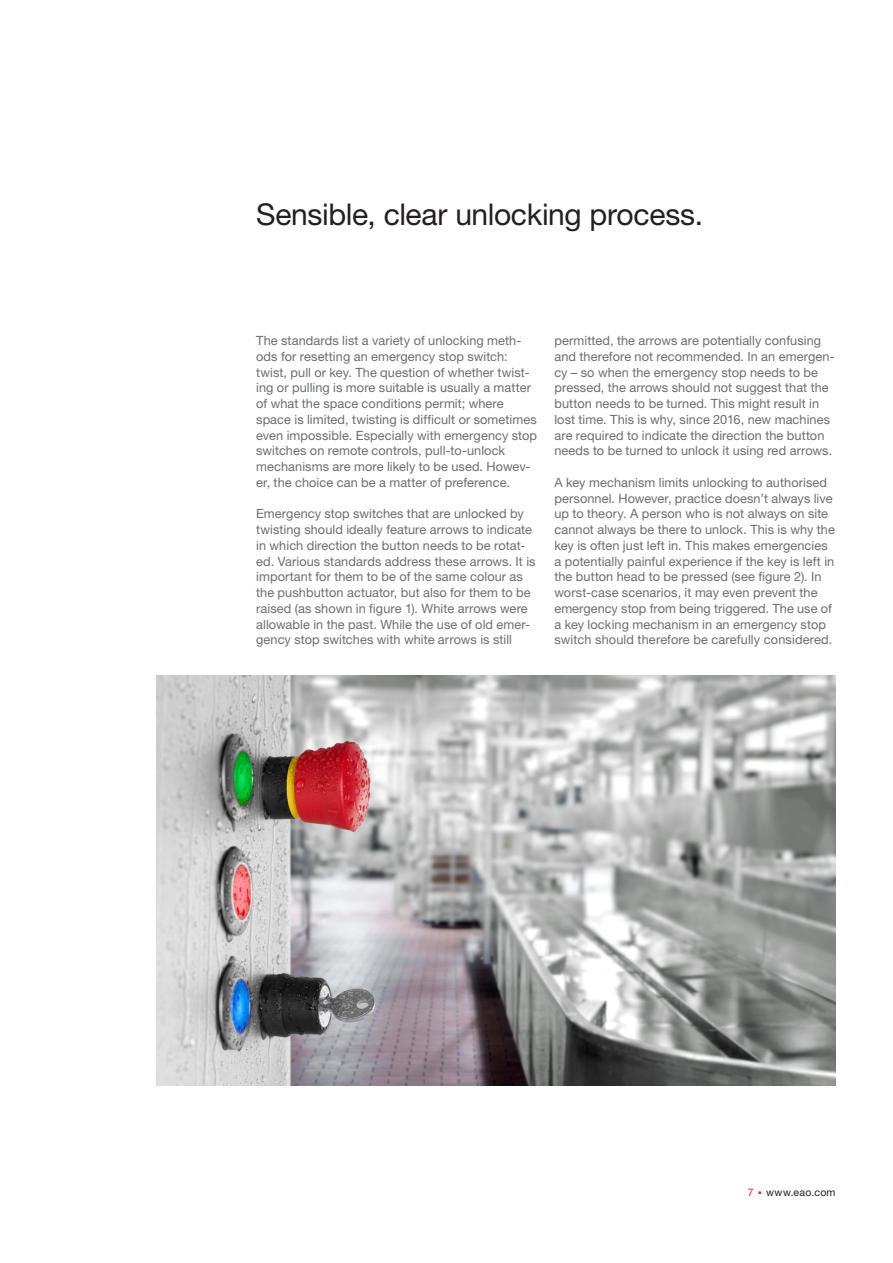
<style>
.page{position:relative;width:893px;height:1263px;background:#fff}
.page>*{position:absolute;margin:0;border:0;box-sizing:border-box;transform-origin:0 0}
.t1{font:30px "Helvetica Neue LT Std";letter-spacing:-.01em;color:#231f20}
.t2{font:12.75px/15.8px "Helvetica Neue LT Std";letter-spacing:.005em;color:#6c6d70}
.t3{font:10.5px "Helvetica Neue LT Std";letter-spacing:.025em;color:#231f20}
.s1{color:#ee1d23}
</style>
<div class="page">
<img style="left:157px;top:676px;width:679px;height:409px">
<h1 class="t1" style="left:256px;top:196px;width:448px">Sensible, clear unlocking process.</h1>
<p class="t2" style="left:256px;top:333px;width:282px">The standards list a variety of unlocking meth&shy;ods for resetting an emergency stop switch: twist, pull or key. The question of whether twist&shy;ing or pulling is more suitable is usually a matter of what the space conditions permit; where space is limited, twisting is difficult or sometimes even impossible. Especially with emergency stop switches on remote controls, pull-to-unlock mechanisms are more likely to be used. Howev&shy;er, the choice can be a matter of preference.</p>
<p class="t2" style="left:256px;top:506px;width:281px">Emergency stop switches that are unlocked by twisting should ideally feature arrows to indicate in which direction the button needs to be rotat&shy;ed. Various standards address these arrows. It is important for them to be of the same colour as the pushbutton actuator, but also for them to be raised (as shown in figure 1). White arrows were allowable in the past. While the use of old emer&shy;gency stop switches with white arrows is still</p>
<p class="t2" style="left:554px;top:333px;width:282px">permitted, the arrows are potentially confusing and therefore not recommended. In an emergen&shy;cy – so when the emergency stop needs to be pressed, the arrows should not suggest that the button needs to be turned. This might result in lost time. This is why, since 2016, new machines are required to indicate the direction the button needs to be turned to unlock it using red arrows.</p>
<p class="t2" style="left:554px;top:474px;width:282px">A key mechanism limits unlocking to authorised personnel. However, practice doesn’t always live up to theory. A person who is not always on site cannot always be there to unlock. This is why the key is often just left in. This makes emergencies a potentially painful experience if the key is left in the button head to be pressed (see figure 2). In worst-case scenarios, it may even prevent the emergency stop from being triggered. The use of a key locking mechanism in an emergency stop switch should therefore be carefully considered.</p>
<p class="t3" style="left:748px;top:1186px;width:89px"><span class="s1">7</span> <sup>.</sup> www.eao.com</p>
</div>
